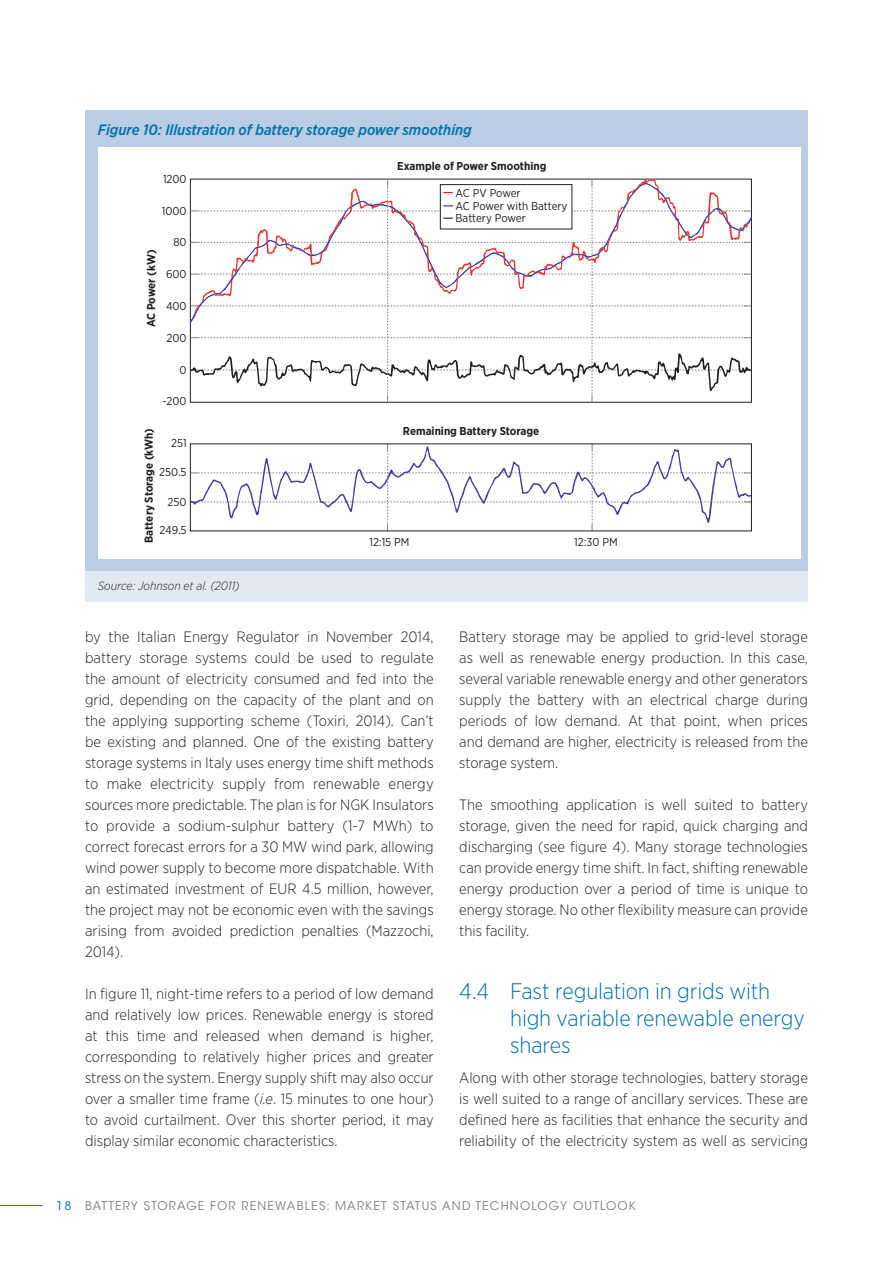
<style>
.page{position:relative;width:893px;height:1263px;background:#fff}
.page>*{position:absolute;margin:0;border:0;box-sizing:border-box;transform-origin:0 0}
.t1{font:300 22.5px/27px "Gotham Narrow";letter-spacing:-.01em;color:#0070ad}
.t2{font:300 15px/21px "Gotham Narrow";color:#231f20;text-align:justify}
.t3{font:italic 500 15px "Gotham Narrow";color:#0070ad}
.t4{font:12px "ITC Avant Garde Std";letter-spacing:.1em;color:#808285}
.t5{font:italic 300 12px "Gotham Narrow";color:#231f20}
.t6{font:11.4px/12.6px "Gotham Narrow";color:#231f20}
.t7{font:700 11.4px "Gotham Narrow";color:#231f20}
.s1{font-style:italic}
.s2{color:#0070ad}
</style>
<div class="page">
<hr style="left:0;top:1205px;width:43px;height:1px;background:#0070ad">
<div style="left:85px;top:110px;width:723px;height:461px;background:#bacde5"></div>
<div style="left:85px;top:571px;width:723px;height:31px;background:#e1eaf4"></div>
<div style="left:98px;top:148px;width:702px;height:411px;background:#fff"></div>
<svg style="left:192px;top:445px;width:558px;height:84px"></svg>
<svg style="left:190px;top:179px;width:562px;height:223px"></svg>
<p class="t3" style="left:98px;top:120px;width:376px">Figure 10: Illustration of battery storage power smoothing</p>
<p class="t7" style="left:397px;top:159px;width:151px">Example of Power Smoothing</p>
<p class="t6" style="left:163px;top:173px;width:25px">1200</p>
<p class="t6" style="left:162px;top:205px;width:26px">1000</p>
<p class="t6" style="left:173px;top:236px;width:15px">80</p>
<p class="t6" style="left:166px;top:268px;width:22px">600</p>
<p class="t6" style="left:166px;top:300px;width:22px">400</p>
<p class="t6" style="left:167px;top:332px;width:22px">200</p>
<p class="t6" style="left:180px;top:363px;width:9px">0</p>
<p class="t6" style="left:162px;top:395px;width:26px">-200</p>
<p class="t6" style="left:171px;top:437px;width:17px">251</p>
<p class="t6" style="left:159px;top:466px;width:29px">250.5</p>
<p class="t6" style="left:168px;top:495px;width:21px">250</p>
<p class="t6" style="left:160px;top:524px;width:29px">249.5</p>
<p class="t7" style="left:144px;top:327px;width:79px;rotate:-90deg">AC Power (kW)</p>
<p class="t7" style="left:141px;top:543px;width:116px;rotate:-90deg">Battery Storage (kWh)</p>
<p class="t5" style="left:98px;top:578px;width:143px">Source: Johnson et al. (2011)</p>
<p class="t6" style="left:455px;top:187px;width:113px">AC PV Power<br>AC Power with Battery<br>Battery Power</p>
<p class="t7" style="left:403px;top:423px;width:138px">Remaining Battery Storage</p>
<p class="t6" style="left:369px;top:535px;width:42px">12:15 PM</p>
<p class="t6" style="left:574px;top:535px;width:45px">12:30 PM</p>
<p class="t2" style="left:85px;top:626px;width:350px">by the Italian Energy Regulator in November 2014, battery storage systems could be used to regulate the amount of electricity consumed and fed into the grid, depending on the capacity of the plant and on the applying supporting scheme (Toxiri, 2014). Can’t be existing and planned. One of the existing battery storage systems in Italy uses energy time shift methods to make electricity supply from renewable energy sources more predictable. The plan is for NGK Insulators to provide a sodium-sulphur battery (1-7 MWh) to correct forecast errors for a 30 MW wind park, allowing wind power supply to become more dispatchable. With an estimated investment of EUR 4.5 million, however, the project may not be economic even with the savings arising from avoided prediction penalties (Mazzochi, 2014).</p>
<p class="t2" style="left:85px;top:983px;width:350px">In figure 11, night-time refers to a period of low demand and relatively low prices. Renewable energy is stored at this time and released when demand is higher, corresponding to relatively higher prices and greater stress on the system. Energy supply shift may also occur over a smaller time frame (<span class="s1">i.e</span>. 15 minutes to one hour) to avoid curtailment. Over this shorter period, it may display similar economic characteristics.</p>
<p class="t2" style="left:459px;top:626px;width:350px">Battery storage may be applied to grid-level storage as well as renewable energy production. In this case, several variable renewable energy and other generators supply the battery with an electrical charge during periods of low demand. At that point, when prices and demand are higher, electricity is released from the storage system.</p>
<p class="t2" style="left:459px;top:794px;width:350px">The smoothing application is well suited to battery storage, given the need for rapid, quick charging and discharging (see figure 4). Many storage technologies can provide energy time shift. In fact, shifting renewable energy production over a period of time is unique to energy storage. No other flexibility measure can provide this facility.</p>
<h1 class="t1" style="left:510px;top:977px;width:296px;text-indent:-51px">4.4 Fast regulation in grids with high variable renewable energy shares</h1>
<p class="t2" style="left:459px;top:1067px;width:350px">Along with other storage technologies, battery storage is well suited to a range of ancillary services. These are defined here as facilities that enhance the security and reliability of the electricity system as well as servicing</p>
<p class="t4" style="left:56px;top:1198px;width:581px"><span class="s2">18</span> BATTERY STORAGE FOR RENEWABLES: MARKET STATUS AND TECHNOLOGY OUTLOOK</p>
</div>
